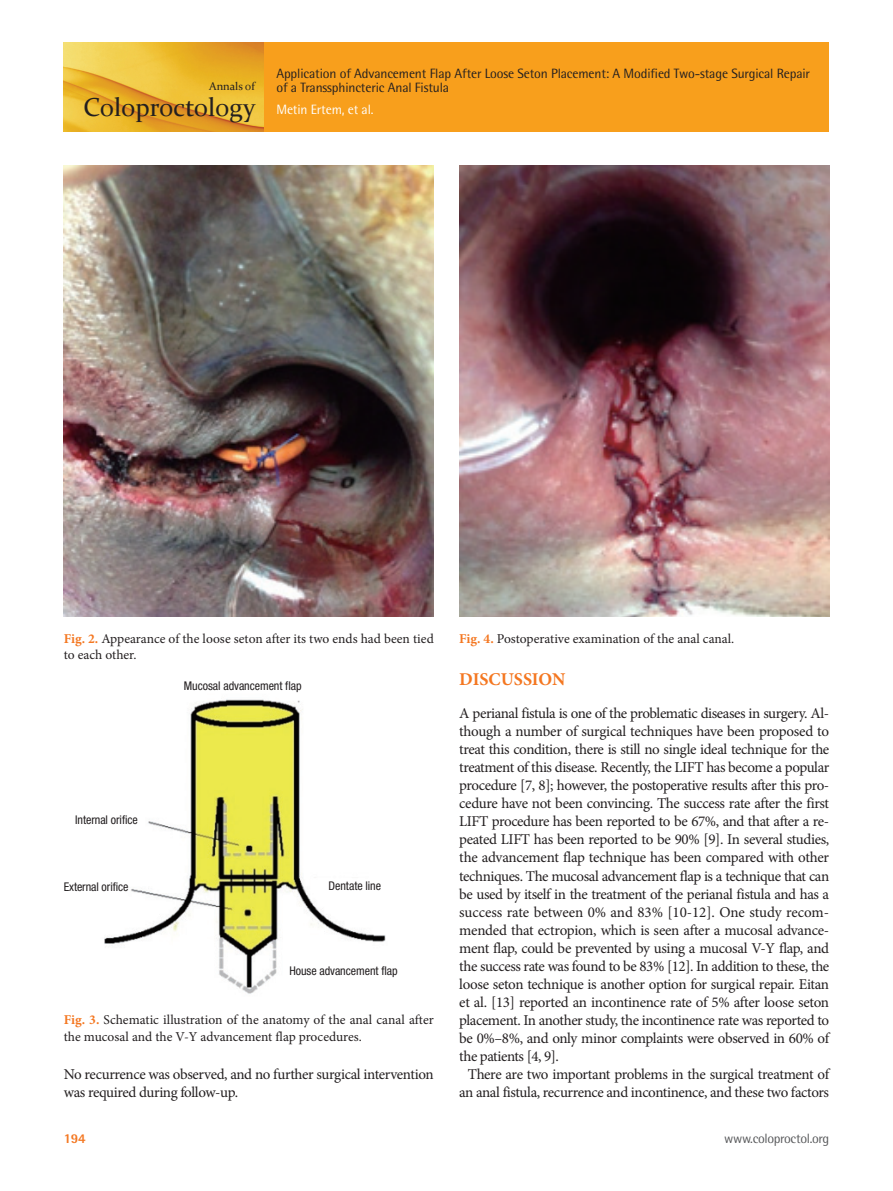
<style>
.page{position:relative;width:893px;height:1191px;background:#fff}
.page>*{position:absolute;margin:0;border:0;box-sizing:border-box;transform-origin:0 0}
.t1{font:25.95px "Constantia";color:#231f20}
.본문제목_대{font:700 18px "Minion Pro";color:#f47721}
.본문{font:15px/18px "Minion Pro";letter-spacing:-.025em;color:#231f20}
.표그림설명{font:13.5px/16.2px "Minion Pro";color:#231f20}
.t2{font:13.5px/13.5px "Rotis Semi Sans Std";letter-spacing:-.01em;color:#231f20}
.t3{font:13.5px "Rotis Semi Sans Std";letter-spacing:-.025em;color:#57585a}
.t4{font:13.5px "Rotis Semi Sans Std";letter-spacing:-.01em;color:#fff}
.t5{font:800 13.5px "Rotis Semi Sans Std";color:#f47721}
.그림_지문_8pt{font:condensed 12px "Helvetica Neue LT Std";letter-spacing:-.005em;color:#231f20}
.t6{font:11.25px "Constantia";color:#231f20}
.s1{font-weight:700;color:#f47721}
</style>
<div class="page">
<div style="left:264px;top:43px;width:565px;height:89px;background:#f89f1c"></div>
<img style="left:64px;top:43px;width:200px;height:89px">
<img style="left:64px;top:166px;width:370px;height:451px">
<img style="left:104px;top:699px;width:282px;height:295px">
<img style="left:459px;top:166px;width:370px;height:451px">
<p class="t6" style="left:209px;top:79px;width:47px">Annals of</p>
<p class="t1" style="left:83px;top:90px;width:174px">Coloproctology</p>
<p class="t2" style="left:276px;top:67px;width:535px">Application of Advancement Flap After Loose Seton Placement: A Modified Two-stage Surgical Repair of a Transsphincteric Anal Fistula</p>
<p class="t4" style="left:276px;top:101px;width:99px">Metin Ertem, et al.</p>
<p class="표그림설명" style="left:64px;top:630px;width:371px"><span class="s1">Fig. 2.</span> Appearance of the loose seton after its two ends had been tied to each other.</p>
<p class="그림_지문_8pt" style="left:184px;top:679px;width:119px">Mucosal advancement flap</p>
<p class="그림_지문_8pt" style="left:75px;top:812px;width:64px">Internal orifice</p>
<p class="그림_지문_8pt" style="left:64px;top:879px;width:66px">External orifice</p>
<p class="그림_지문_8pt" style="left:329px;top:878px;width:54px">Dentate line</p>
<p class="그림_지문_8pt" style="left:289px;top:964px;width:110px">House advancement flap</p>
<p class="표그림설명" style="left:64px;top:1012px;width:371px"><span class="s1">Fig. 3.</span> Schematic illustration of the anatomy of the anal canal after the mucosal and the V-Y advancement flap procedures.</p>
<p class="본문" style="left:64px;top:1064px;width:371px">No recurrence was observed, and no further surgical intervention was required during follow-up.</p>
<p class="표그림설명" style="left:459px;top:630px;width:277px"><span class="s1">Fig. 4.</span> Postoperative examination of the anal canal.</p>
<p class="본문제목_대" style="left:459px;top:666px;width:108px">DISCUSSION</p>
<p class="본문" style="left:459px;top:704px;width:372px;text-align:justify">A perianal fistula is one of the problematic diseases in surgery. Al&shy;though a number of surgical techniques have been proposed to treat this condition, there is still no single ideal technique for the treatment of this disease. Recently, the LIFT has become a popular procedure [7, 8]; however, the postoperative results after this pro&shy;cedure have not been convincing. The success rate after the first LIFT procedure has been reported to be 67%, and that after a re&shy;peated LIFT has been reported to be 90% [9]. In several studies, the advancement flap technique has been compared with other techniques. The mucosal advancement flap is a technique that can be used by itself in the treatment of the perianal fistula and has a success rate between 0% and 83% [10-12]. One study recom&shy;mended that ectropion, which is seen after a mucosal advance&shy;ment flap, could be prevented by using a mucosal V-Y flap, and the success rate was found to be 83% [12]. In addition to these, the loose seton technique is another option for surgical repair. Eitan et al. [13] reported an incontinence rate of 5% after loose seton placement. In another study, the incontinence rate was reported to be 0%–8%, and only minor complaints were observed in 60% of the patients [4, 9].</p>
<p class="본문" style="left:459px;top:1064px;width:371px;text-align:center">There are two important problems in the surgical treatment of an anal fistula, recurrence and incontinence, and these two factors</p>
<p class="t5" style="left:64px;top:1129px;width:23px">194</p>
<p class="t3" style="left:724px;top:1130px;width:106px">www.coloproctol.org</p>
</div>
